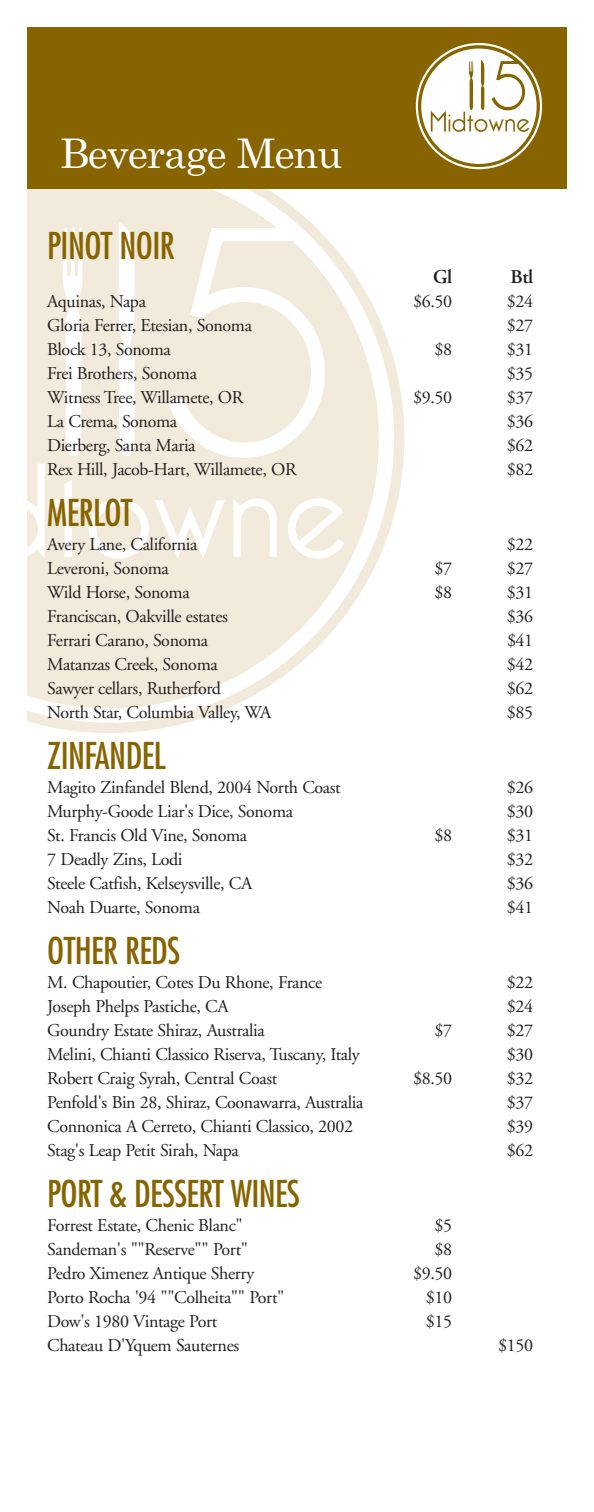
<style>
.page{position:relative;width:594px;height:1512px;background:#fff}
.page>*{position:absolute;margin:0;border:0;box-sizing:border-box;transform-origin:0 0}
.t1{font:40.8px "Century Schoolbook";letter-spacing:-.03em;color:#fff}
.t2{font:condensed 36px "Futura";letter-spacing:-.015em;color:#876400}
.t3{font:600 19.5px "Adobe Garamond";color:#231f20}
.t4{font:18px "Adobe Garamond";letter-spacing:-.02em;color:#231f20}
</style>
<div class="page">
<div style="left:27px;top:27px;width:540px;height:162px;background:#876400"></div>
<svg style="left:416px;top:43px;width:126px;height:126px"></svg>
<svg style="left:27px;top:189px;width:377px;height:544px;fill:#f2eadb"></svg>
<h1 class="t1" style="left:60px;top:138px;width:284px">Beverage Menu</h1>
<h2 class="t2" style="left:47px;top:229px;width:129px">PINOT NOIR</h2>
<p class="t3" style="left:433px;top:269px;width:21px">Gl</p>
<p class="t3" style="left:511px;top:269px;width:24px">Btl</p>
<p class="t4" style="left:47px;top:294px;width:100px">Aquinas, Napa</p>
<p class="t4" style="left:413px;top:294px;width:41px">$6.50</p>
<p class="t4" style="left:507px;top:294px;width:28px">$24</p>
<p class="t4" style="left:47px;top:318px;width:206px">Gloria Ferrer, Etesian, Sonoma</p>
<p class="t4" style="left:507px;top:318px;width:28px">$27</p>
<p class="t4" style="left:47px;top:342px;width:125px">Block 13, Sonoma</p>
<p class="t4" style="left:435px;top:342px;width:19px">$8</p>
<p class="t4" style="left:507px;top:342px;width:28px">$31</p>
<p class="t4" style="left:47px;top:366px;width:151px">Frei Brothers, Sonoma</p>
<p class="t4" style="left:507px;top:366px;width:28px">$35</p>
<p class="t4" style="left:47px;top:390px;width:198px">Witness Tree, Willamete, OR</p>
<p class="t4" style="left:413px;top:390px;width:41px">$9.50</p>
<p class="t4" style="left:507px;top:390px;width:28px">$37</p>
<p class="t4" style="left:47px;top:414px;width:131px">La Crema, Sonoma</p>
<p class="t4" style="left:507px;top:414px;width:28px">$36</p>
<p class="t4" style="left:47px;top:438px;width:150px">Dierberg, Santa Maria</p>
<p class="t4" style="left:507px;top:438px;width:28px">$62</p>
<p class="t4" style="left:47px;top:462px;width:251px">Rex Hill, Jacob-Hart, Willamete, OR</p>
<p class="t4" style="left:507px;top:462px;width:28px">$82</p>
<h2 class="t2" style="left:47px;top:496px;width:87px">MERLOT</h2>
<p class="t4" style="left:47px;top:537px;width:152px">Avery Lane, California</p>
<p class="t4" style="left:507px;top:537px;width:28px">$22</p>
<p class="t4" style="left:47px;top:561px;width:123px">Leveroni, Sonoma</p>
<p class="t4" style="left:435px;top:561px;width:19px">$7</p>
<p class="t4" style="left:507px;top:561px;width:28px">$27</p>
<p class="t4" style="left:47px;top:585px;width:144px">Wild Horse, Sonoma</p>
<p class="t4" style="left:435px;top:585px;width:19px">$8</p>
<p class="t4" style="left:507px;top:585px;width:28px">$31</p>
<p class="t4" style="left:47px;top:609px;width:182px">Franciscan, Oakville estates</p>
<p class="t4" style="left:507px;top:609px;width:28px">$36</p>
<p class="t4" style="left:47px;top:633px;width:163px">Ferrari Carano, Sonoma</p>
<p class="t4" style="left:507px;top:633px;width:28px">$41</p>
<p class="t4" style="left:47px;top:657px;width:172px">Matanzas Creek, Sonoma</p>
<p class="t4" style="left:507px;top:657px;width:28px">$42</p>
<p class="t4" style="left:47px;top:681px;width:175px">Sawyer cellars, Rutherford</p>
<p class="t4" style="left:507px;top:681px;width:28px">$62</p>
<p class="t4" style="left:47px;top:705px;width:226px">North Star, Columbia Valley, WA</p>
<p class="t4" style="left:507px;top:705px;width:28px">$85</p>
<h2 class="t2" style="left:47px;top:739px;width:120px">ZINFANDEL</h2>
<p class="t4" style="left:47px;top:780px;width:295px">Magito Zinfandel Blend, 2004 North Coast</p>
<p class="t4" style="left:507px;top:780px;width:28px">$26</p>
<p class="t4" style="left:47px;top:804px;width:247px">Murphy-Goode Liar's Dice, Sonoma</p>
<p class="t4" style="left:507px;top:804px;width:28px">$30</p>
<p class="t4" style="left:47px;top:828px;width:201px">St. Francis Old Vine, Sonoma</p>
<p class="t4" style="left:435px;top:828px;width:19px">$8</p>
<p class="t4" style="left:507px;top:828px;width:28px">$31</p>
<p class="t4" style="left:47px;top:852px;width:137px">7 Deadly Zins, Lodi</p>
<p class="t4" style="left:507px;top:852px;width:28px">$32</p>
<p class="t4" style="left:47px;top:876px;width:207px">Steele Catfish, Kelseysville, CA</p>
<p class="t4" style="left:507px;top:876px;width:28px">$36</p>
<p class="t4" style="left:47px;top:900px;width:154px">Noah Duarte, Sonoma</p>
<p class="t4" style="left:507px;top:900px;width:28px">$41</p>
<h2 class="t2" style="left:47px;top:934px;width:134px">OTHER REDS</h2>
<p class="t4" style="left:47px;top:975px;width:277px">M. Chapoutier, Cotes Du Rhone, France</p>
<p class="t4" style="left:507px;top:975px;width:28px">$22</p>
<p class="t4" style="left:47px;top:999px;width:183px">Joseph Phelps Pastiche, CA</p>
<p class="t4" style="left:507px;top:999px;width:28px">$24</p>
<p class="t4" style="left:47px;top:1023px;width:219px">Goundry Estate Shiraz, Australia</p>
<p class="t4" style="left:435px;top:1023px;width:19px">$7</p>
<p class="t4" style="left:507px;top:1023px;width:28px">$27</p>
<p class="t4" style="left:47px;top:1047px;width:314px">Melini, Chianti Classico Riserva, Tuscany, Italy</p>
<p class="t4" style="left:507px;top:1047px;width:28px">$30</p>
<p class="t4" style="left:47px;top:1071px;width:232px">Robert Craig Syrah, Central Coast</p>
<p class="t4" style="left:413px;top:1071px;width:41px">$8.50</p>
<p class="t4" style="left:507px;top:1071px;width:28px">$32</p>
<p class="t4" style="left:47px;top:1095px;width:318px">Penfold's Bin 28, Shiraz, Coonawarra, Australia</p>
<p class="t4" style="left:507px;top:1095px;width:28px">$37</p>
<p class="t4" style="left:47px;top:1119px;width:307px">Connonica A Cerreto, Chianti Classico, 2002</p>
<p class="t4" style="left:507px;top:1119px;width:28px">$39</p>
<p class="t4" style="left:47px;top:1143px;width:193px">Stag's Leap Petit Sirah, Napa</p>
<p class="t4" style="left:507px;top:1143px;width:28px">$62</p>
<h2 class="t2" style="left:47px;top:1177px;width:254px">PORT &amp; DESSERT WINES</h2>
<p class="t4" style="left:47px;top:1218px;width:197px">Forrest Estate, Chenic Blanc"</p>
<p class="t4" style="left:435px;top:1218px;width:19px">$5</p>
<p class="t4" style="left:47px;top:1242px;width:202px">Sandeman's ""Reserve"" Port"</p>
<p class="t4" style="left:435px;top:1242px;width:19px">$8</p>
<p class="t4" style="left:47px;top:1266px;width:209px">Pedro Ximenez Antique Sherry</p>
<p class="t4" style="left:413px;top:1266px;width:41px">$9.50</p>
<p class="t4" style="left:47px;top:1290px;width:239px">Porto Rocha '94 ""Colheita"" Port"</p>
<p class="t4" style="left:426px;top:1290px;width:28px">$10</p>
<p class="t4" style="left:47px;top:1314px;width:172px">Dow's 1980 Vintage Port</p>
<p class="t4" style="left:426px;top:1314px;width:28px">$15</p>
<p class="t4" style="left:47px;top:1338px;width:193px">Chateau D'Yquem Sauternes</p>
<p class="t4" style="left:498px;top:1338px;width:36px">$150</p>
</div>
